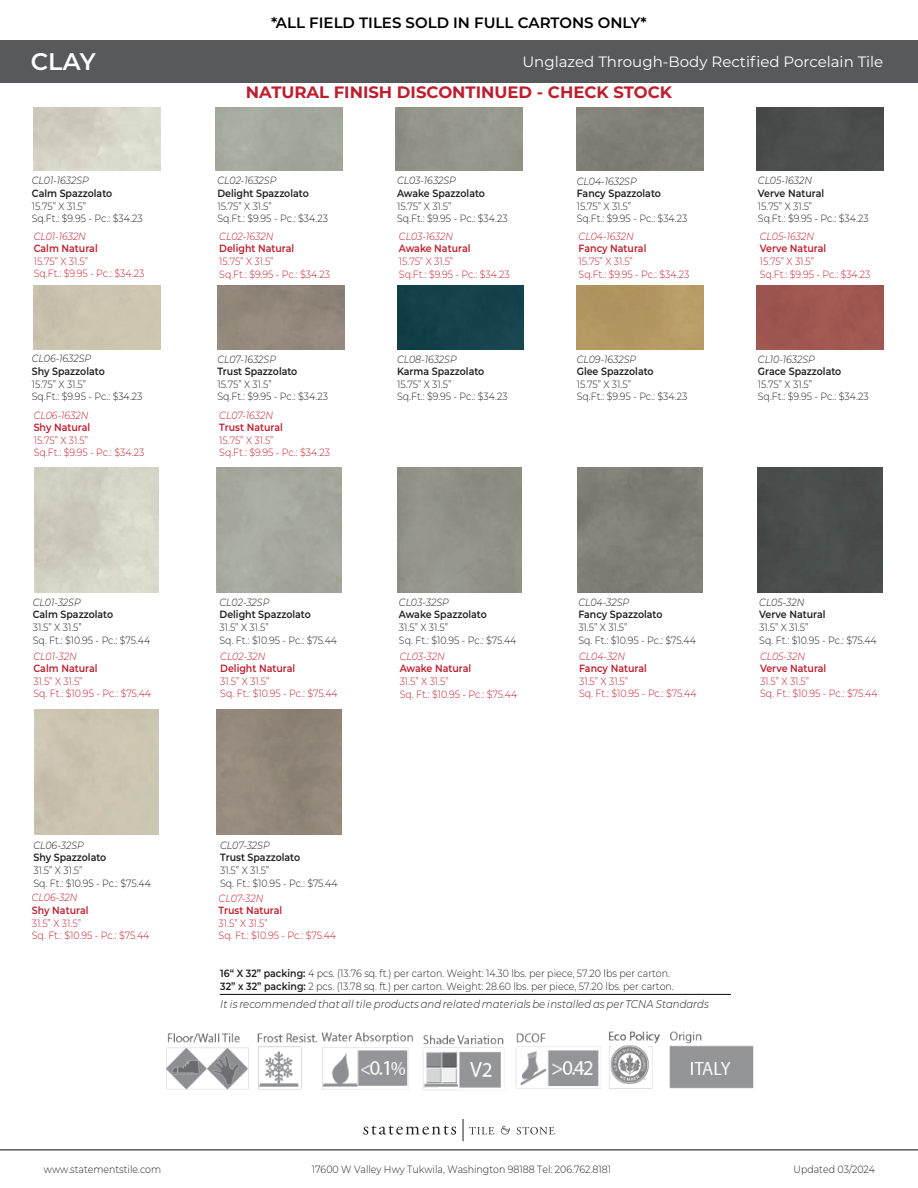
<style>
.page{position:relative;width:918px;height:1188px;background:#fff}
.page>*{position:absolute;margin:0;border:0;box-sizing:border-box;transform-origin:0 0}
.t1{font:600 24px "Montserrat";color:#fff}
.t2{font:700 16.5px "Montserrat";color:#be1e2d}
.t3{font:15px "Montserrat";color:#fff}
.t4{font:600 15px "Montserrat";color:#000}
.t5{font:italic 300 11.25px "Montserrat";letter-spacing:.005em;color:#231f20;scale:.9 1}
.t6{font:300 10.5px/12.6px "Montserrat";color:#231f20;scale:.9 1}
.t7{font:300 10.5px/12.6px "Montserrat";color:#be1e2d;scale:.9 1}
.t8{font:600 10.5px "Montserrat";color:#231f20;scale:.9 1}
.t9{font:italic 300 10.5px "Montserrat";color:#231f20;scale:.9 1}
.t10{font:600 10.5px "Montserrat";color:#be1e2d;scale:.9 1}
.t11{font:italic 300 10.5px "Montserrat";color:#be1e2d;scale:.9 1}
.s1{font-weight:600}
</style>
<div class="page">
<div style="left:0;top:40px;width:918px;height:43px;background:#58595b"></div>
<hr style="left:0;top:1149px;width:918px;height:2px;background:#58595b">
<svg style="left:363px;top:1126px;width:93px;height:9px"></svg>
<svg style="left:501px;top:1126px;width:9px;height:8px"></svg>
<svg style="left:517px;top:1127px;width:38px;height:7px"></svg>
<svg style="left:463px;top:1119px;width:31px;height:22px"></svg>
<hr style="left:220px;top:994px;width:511px;height:1px;background:#221f1f">
<div style="left:757px;top:107px;width:127px;height:64px;background:#4a4e4c"></div>
<div style="left:397px;top:286px;width:127px;height:63px;background:#14424c"></div>
<div style="left:576px;top:286px;width:127px;height:63px;background:#b39763"></div>
<div style="left:757px;top:286px;width:127px;height:63px;background:#9f5750"></div>
<div style="left:758px;top:467px;width:125px;height:125px;background:#494d4b"></div>
<img style="left:166px;top:1031px;width:588px;height:60px">
<h3 class="t4" style="left:271px;top:12px;width:377px">*ALL FIELD TILES SOLD IN FULL CARTONS ONLY*</h3>
<h1 class="t1" style="left:31px;top:44px;width:66px">CLAY</h1>
<h3 class="t3" style="left:522px;top:51px;width:362px">Unglazed Through-Body Rectified Porcelain Tile</h3>
<p class="t9" style="left:32px;top:173px;width:65px">CL01-1632SP</p>
<p class="t8" style="left:32px;top:186px;width:91px">Calm Spazzolato</p>
<p class="t6" style="left:32px;top:199px;width:125px">15.75” X 31.5”<br>Sq.Ft.: $9.95 - Pc.: $34.23</p>
<p class="t11" style="left:34px;top:229px;width:60px">CL01-1632N</p>
<p class="t10" style="left:34px;top:241px;width:73px">Calm Natural</p>
<p class="t7" style="left:34px;top:255px;width:125px">15.75” X 31.5”<br>Sq.Ft.: $9.95 - Pc.: $34.23</p>
<p class="t9" style="left:32px;top:352px;width:68px">CL06-1632SP</p>
<p class="t8" style="left:32px;top:364px;width:83px">Shy Spazzolato</p>
<p class="t6" style="left:32px;top:377px;width:125px">15.75” X 31.5”<br>Sq.Ft.: $9.95 - Pc.: $34.23</p>
<p class="t11" style="left:34px;top:408px;width:62px">CL06-1632N</p>
<p class="t10" style="left:34px;top:420px;width:64px">Shy Natural</p>
<p class="t7" style="left:34px;top:433px;width:125px">15.75” X 31.5”<br>Sq.Ft.: $9.95 - Pc.: $34.23</p>
<p class="t9" style="left:33px;top:595px;width:55px">CL01-32SP</p>
<p class="t8" style="left:33px;top:607px;width:91px">Calm Spazzolato</p>
<p class="t6" style="left:33px;top:621px;width:132px">31.5” X 31.5”<br>Sq. Ft.: $10.95 - Pc.: $75.44</p>
<p class="t11" style="left:34px;top:649px;width:50px">CL01-32N</p>
<p class="t10" style="left:34px;top:661px;width:73px">Calm Natural</p>
<p class="t7" style="left:34px;top:674px;width:132px">31.5” X 31.5”<br>Sq. Ft.: $10.95 - Pc.: $75.44</p>
<p class="t9" style="left:33px;top:838px;width:58px">CL06-32SP</p>
<p class="t8" style="left:33px;top:850px;width:83px">Shy Spazzolato</p>
<p class="t6" style="left:33px;top:864px;width:132px">31.5” X 31.5”<br>Sq. Ft.: $10.95 - Pc.: $75.44</p>
<p class="t11" style="left:32px;top:891px;width:52px">CL06-32N</p>
<p class="t10" style="left:32px;top:903px;width:64px">Shy Natural</p>
<p class="t7" style="left:32px;top:916px;width:132px">31.5” X 31.5”<br>Sq. Ft.: $10.95 - Pc.: $75.44</p>
<h2 class="t2" style="left:246px;top:81px;width:428px">NATURAL FINISH DISCONTINUED - CHECK STOCK</h2>
<p class="t9" style="left:217px;top:174px;width:67px">CL02-1632SP</p>
<p class="t8" style="left:217px;top:186px;width:103px">Delight Spazzolato</p>
<p class="t6" style="left:217px;top:199px;width:125px">15.75” X 31.5”<br>Sq.Ft.: $9.95 - Pc.: $34.23</p>
<p class="t11" style="left:219px;top:229px;width:62px">CL02-1632N</p>
<p class="t10" style="left:219px;top:241px;width:85px">Delight Natural</p>
<p class="t7" style="left:219px;top:255px;width:125px">15.75” X 31.5”<br>Sq.Ft.: $9.95 - Pc.: $34.23</p>
<p class="t9" style="left:217px;top:352px;width:67px">CL07-1632SP</p>
<p class="t8" style="left:217px;top:364px;width:90px">Trust Spazzolato</p>
<p class="t6" style="left:217px;top:377px;width:125px">15.75” X 31.5”<br>Sq.Ft.: $9.95 - Pc.: $34.23</p>
<p class="t11" style="left:219px;top:408px;width:61px">CL07-1632N</p>
<p class="t10" style="left:219px;top:420px;width:72px">Trust Natural</p>
<p class="t7" style="left:219px;top:433px;width:125px">15.75” X 31.5”<br>Sq.Ft.: $9.95 - Pc.: $34.23</p>
<p class="t9" style="left:220px;top:595px;width:57px">CL02-32SP</p>
<p class="t8" style="left:220px;top:607px;width:103px">Delight Spazzolato</p>
<p class="t6" style="left:220px;top:621px;width:132px">31.5” X 31.5”<br>Sq. Ft.: $10.95 - Pc.: $75.44</p>
<p class="t11" style="left:220px;top:649px;width:52px">CL02-32N</p>
<p class="t10" style="left:220px;top:661px;width:85px">Delight Natural</p>
<p class="t7" style="left:220px;top:675px;width:132px">31.5” X 31.5”<br>Sq. Ft.: $10.95 - Pc.: $75.44</p>
<p class="t9" style="left:397px;top:174px;width:67px">CL03-1632SP</p>
<p class="t8" style="left:397px;top:186px;width:99px">Awake Spazzolato</p>
<p class="t6" style="left:397px;top:199px;width:125px">15.75” X 31.5”<br>Sq.Ft.: $9.95 - Pc.: $34.23</p>
<p class="t11" style="left:399px;top:229px;width:62px">CL03-1632N</p>
<p class="t10" style="left:399px;top:241px;width:81px">Awake Natural</p>
<p class="t7" style="left:399px;top:255px;width:125px">15.75” X 31.5”<br>Sq.Ft.: $9.95 - Pc.: $34.23</p>
<p class="t9" style="left:397px;top:352px;width:68px">CL08-1632SP</p>
<p class="t8" style="left:397px;top:364px;width:98px">Karma Spazzolato</p>
<p class="t6" style="left:397px;top:377px;width:125px">15.75” X 31.5”<br>Sq.Ft.: $9.95 - Pc.: $34.23</p>
<p class="t9" style="left:399px;top:595px;width:57px">CL03-32SP</p>
<p class="t8" style="left:399px;top:607px;width:99px">Awake Spazzolato</p>
<p class="t6" style="left:399px;top:621px;width:132px">31.5” X 31.5”<br>Sq. Ft.: $10.95 - Pc.: $75.44</p>
<p class="t11" style="left:400px;top:649px;width:52px">CL03-32N</p>
<p class="t10" style="left:400px;top:661px;width:81px">Awake Natural</p>
<p class="t7" style="left:400px;top:675px;width:132px">31.5” X 31.5”<br>Sq. Ft.: $10.95 - Pc.: $75.44</p>
<p class="t9" style="left:577px;top:174px;width:68px">CL04-1632SP</p>
<p class="t8" style="left:577px;top:186px;width:95px">Fancy Spazzolato</p>
<p class="t6" style="left:577px;top:199px;width:125px">15.75” X 31.5”<br>Sq.Ft.: $9.95 - Pc.: $34.23</p>
<p class="t11" style="left:579px;top:229px;width:63px">CL04-1632N</p>
<p class="t10" style="left:579px;top:241px;width:77px">Fancy Natural</p>
<p class="t7" style="left:579px;top:255px;width:125px">15.75” X 31.5”<br>Sq.Ft.: $9.95 - Pc.: $34.23</p>
<p class="t9" style="left:577px;top:352px;width:68px">CL09-1632SP</p>
<p class="t8" style="left:577px;top:364px;width:87px">Glee Spazzolato</p>
<p class="t6" style="left:577px;top:377px;width:125px">15.75” X 31.5”<br>Sq.Ft.: $9.95 - Pc.: $34.23</p>
<p class="t9" style="left:578px;top:595px;width:58px">CL04-32SP</p>
<p class="t8" style="left:578px;top:607px;width:95px">Fancy Spazzolato</p>
<p class="t6" style="left:578px;top:621px;width:132px">31.5” X 31.5”<br>Sq. Ft.: $10.95 - Pc.: $75.44</p>
<p class="t11" style="left:579px;top:649px;width:53px">CL04-32N</p>
<p class="t10" style="left:579px;top:661px;width:77px">Fancy Natural</p>
<p class="t7" style="left:579px;top:674px;width:132px">31.5” X 31.5”<br>Sq. Ft.: $10.95 - Pc.: $75.44</p>
<p class="t9" style="left:758px;top:174px;width:62px">CL05-1632N</p>
<p class="t8" style="left:758px;top:186px;width:75px">Verve Natural</p>
<p class="t6" style="left:758px;top:199px;width:125px">15.75” X 31.5”<br>Sq.Ft.: $9.95 - Pc.: $34.23</p>
<p class="t11" style="left:760px;top:229px;width:62px">CL05-1632N</p>
<p class="t10" style="left:760px;top:241px;width:75px">Verve Natural</p>
<p class="t7" style="left:760px;top:255px;width:125px">15.75” X 31.5”<br>Sq.Ft.: $9.95 - Pc.: $34.23</p>
<p class="t9" style="left:758px;top:352px;width:65px">CL10-1632SP</p>
<p class="t8" style="left:758px;top:364px;width:94px">Grace Spazzolato</p>
<p class="t6" style="left:758px;top:377px;width:125px">15.75” X 31.5”<br>Sq.Ft.: $9.95 - Pc.: $34.23</p>
<p class="t9" style="left:759px;top:595px;width:52px">CL05-32N</p>
<p class="t8" style="left:759px;top:607px;width:75px">Verve Natural</p>
<p class="t6" style="left:759px;top:621px;width:132px">31.5” X 31.5”<br>Sq. Ft.: $10.95 - Pc.: $75.44</p>
<p class="t11" style="left:760px;top:649px;width:52px">CL05-32N</p>
<p class="t10" style="left:760px;top:661px;width:75px">Verve Natural</p>
<p class="t7" style="left:760px;top:674px;width:132px">31.5” X 31.5”<br>Sq. Ft.: $10.95 - Pc.: $75.44</p>
<p class="t9" style="left:220px;top:838px;width:57px">CL07-32SP</p>
<p class="t8" style="left:220px;top:850px;width:90px">Trust Spazzolato</p>
<p class="t6" style="left:220px;top:864px;width:132px">31.5” X 31.5”<br>Sq. Ft.: $10.95 - Pc.: $75.44</p>
<p class="t11" style="left:219px;top:891px;width:51px">CL07-32N</p>
<p class="t10" style="left:219px;top:903px;width:72px">Trust Natural</p>
<p class="t7" style="left:219px;top:916px;width:132px">31.5” X 31.5”<br>Sq. Ft.: $10.95 - Pc.: $75.44</p>
<p class="t6" style="left:220px;top:967px;width:505px"><span class="s1">16“ X 32” packing:</span> 4 pcs. (13.76 sq. ft.) per carton. Weight: 14.30 lbs. per piece, 57.20 lbs per carton.<br><span class="s1">32” x 32” packing:</span> 2 pcs. (13.78 sq. ft.) per carton. Weight: 28.60 lbs. per piece, 57.20 lbs. per carton.</p>
<p class="t5" style="left:220px;top:996px;width:544px">It is recommended that all tile products and related materials be installed as per TCNA Standards</p>
<p class="t6" style="left:44px;top:1162px;width:132px">www.statementstile.com</p>
<p class="t6" style="left:312px;top:1163px;width:334px">17600 W Valley Hwy Tukwila, Washington 98188 Tel: 206.762.8181</p>
<p class="t6" style="left:794px;top:1162px;width:92px">Updated 03/2024</p>
</div>
